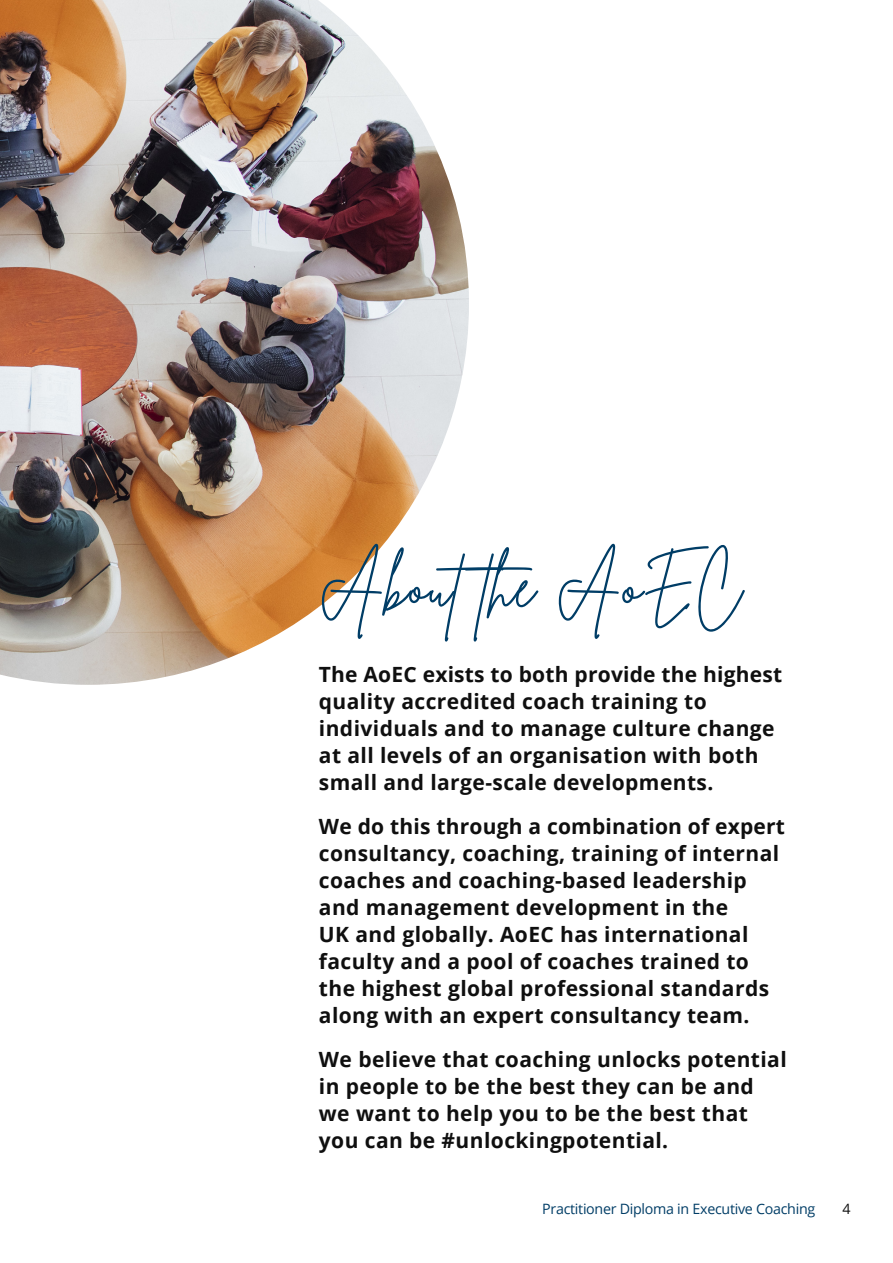
<style>
.page{position:relative;width:893px;height:1263px;background:#fff}
.page>*{position:absolute;margin:0;border:0;box-sizing:border-box;transform-origin:0 0}
.t1{font:60px "Brittany Signature";letter-spacing:.02em;color:#003d66}
.t2{font:700 21px/27px "Open Sans";letter-spacing:.02em;color:#0f0f0f}
.t3{font:14.25px "Open Sans";letter-spacing:-.02em;color:#003d66}
.t4{font:14.25px "Open Sans";color:#0f0f0f}
</style>
<div class="page">
<img style="left:0;top:0;width:469px;height:685px">
<h1 class="t1" style="left:319px;top:548px;width:424px">Aboutthe AoEC</h1>
<p class="t2" style="left:319px;top:660px;width:465px">The AoEC exists to both provide the highest quality accredited coach training to individuals and to manage culture change at all levels of an organisation with both small and large‑scale developments.</p>
<p class="t2" style="left:319px;top:812px;width:468px">We do this through a combination of expert consultancy, coaching, training of internal coaches and coaching‑based leadership and management development in the<br>UK and globally. AoEC has international faculty and a pool of coaches trained to the highest global professional standards along with an expert consultancy team.</p>
<p class="t2" style="left:319px;top:1045px;width:469px">We believe that coaching unlocks potential in people to be the best they can be and we want to help you to be the best that you can be #unlockingpotential.</p>
<p class="t3" style="left:542px;top:1199px;width:275px">Practitioner Diploma in Executive Coaching</p>
<p class="t4" style="left:842px;top:1199px;width:10px">4</p>
</div>
